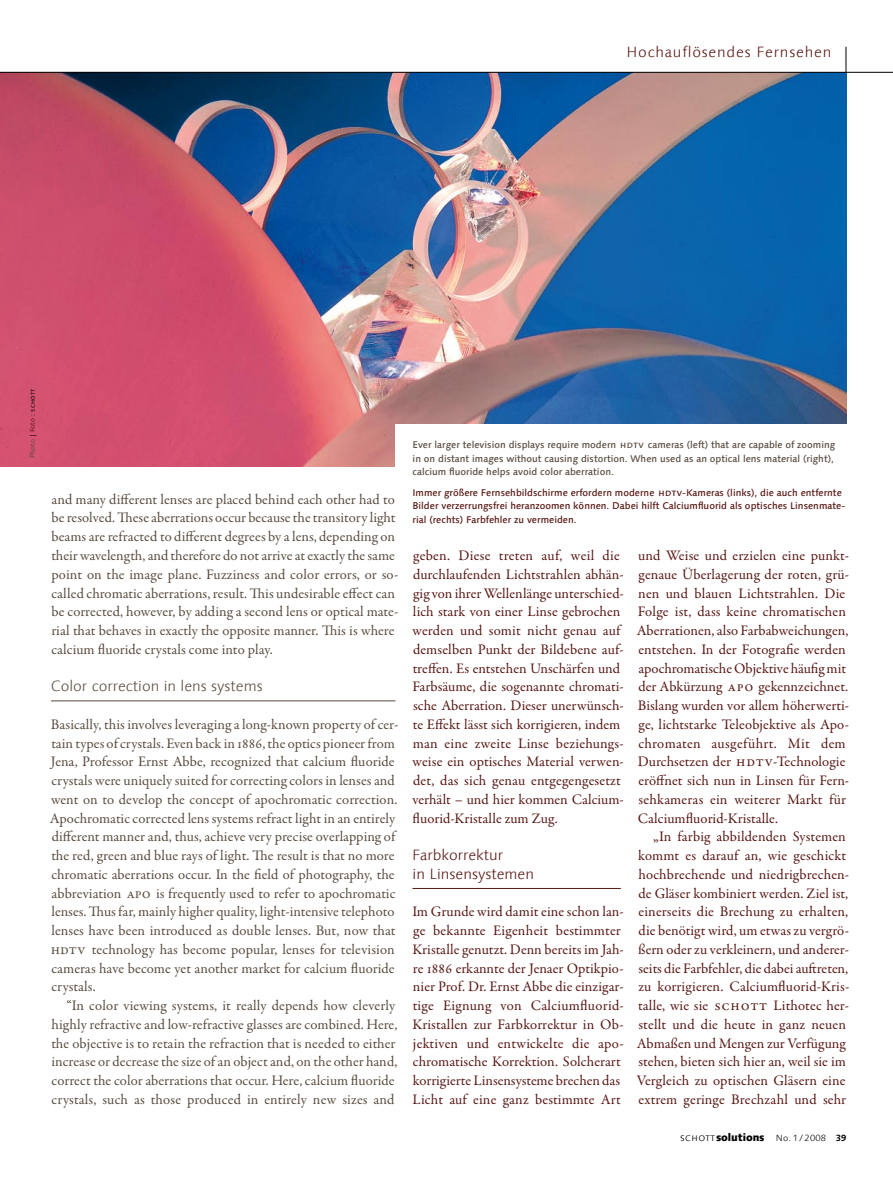
<style>
.page{position:relative;width:893px;height:1191px;background:#fff}
.page>*{position:absolute;margin:0;border:0;box-sizing:border-box;transform-origin:0 0}
.t1{font:300 15px/18.8px "Linotype Syntax Com";color:#571713}
.t2{font:300 15px "Linotype Syntax Com";color:#584b3e}
.t3{font:300 15px "Linotype Syntax Com";letter-spacing:.05em;color:#571713}
.t4{font:14.7px/18.8px "Garamond Premr Pro";letter-spacing:.005em;color:#571713}
.t5{font:14.7px/18.8px "Garamond Premr Pro";letter-spacing:.005em;color:#584b3e}
.t6{font:800 10.5px "Linotype Syntax Com";letter-spacing:-.01em;color:#000}
.t7{font:500 9.75px/13.5px "Linotype Syntax Com";color:#584b3e}
.t8{font:500 9.75px/13.5px "Linotype Syntax Com";color:#571713}
.t9{font:6.75px "Linotype Syntax Com";letter-spacing:.01em;color:#000}
.s1{color:#584b3e}
.s2{color:#571713}
.s3{font-weight:300}
.s4{font-weight:300;font-size:9px}
.s5{font-weight:700;font-size:9px}
</style>
<div class="page">
<img style="left:0;top:73px;width:846px;height:393px">
<div style="left:395px;top:424px;width:455px;height:65px;background:#fff"></div>
<hr style="left:412px;top:888px;width:209px;height:1px;background:#571713">
<hr style="left:51px;top:700px;width:344px;height:1px;background:#584b3e">
<svg style="left:846px;top:47px;width:1px;height:25px"></svg>
<hr style="left:0;top:72px;width:893px;height:1px;background:#000">
<p class="t3" style="left:626px;top:43px;width:206px">Hochauflösendes Fernsehen</p>
<p class="t9" style="left:28px;top:458px;width:70px;rotate:-90deg"><span class="s1">Photo</span> | <span class="s2">Foto</span> : schott</p>
<p class="t5" style="left:51px;top:490px;width:349px">and many different lenses are placed behind each other had to be resolved. These aberrations occur because the transitory light beams are refracted to different degrees by a lens, depending on their wavelength, and therefore do not arrive at exactly the same point on the image plane. Fuzziness and color errors, or so&shy;called chromatic aberrations, result. This undesirable effect can be corrected, however, by adding a second lens or optical mate&shy;rial that behaves in exactly the opposite manner. This is where calcium fluoride crystals come into play.</p>
<p class="t2" style="left:51px;top:677px;width:214px">Color correction in lens systems</p>
<p class="t5" style="left:50px;top:715px;width:350px">Basically, this involves leveraging a long-known property of cer&shy;tain types of crystals. Even back in 1886, the optics pioneer from Jena, Professor Ernst Abbe, recognized that calcium fluoride crystals were uniquely suited for correcting colors in lenses and went on to develop the concept of apochromatic correction.<br>Apochromatic corrected lens systems refract light in an entirely different manner and, thus, achieve very precise overlapping of the red, green and blue rays of light. The result is that no more chromatic aberrations occur. In the field of photography, the abbreviation apo is frequently used to refer to apochromatic lenses. Thus far, mainly higher quality, light-intensive telephoto lenses have been introduced as double lenses. But, now that hdtv technology has become popular, lenses for television cameras have become yet another market for calcium fluoride crystals.</p>
<p class="t5" style="left:51px;top:996px;width:348px;text-indent:15px">“In color viewing systems, it really depends how cleverly highly refractive and low-refractive glasses are combined. Here, the objective is to retain the refraction that is needed to either increase or decrease the size of an object and, on the other hand, correct the color aberrations that occur. Here, calcium fluoride crystals, such as those produced in entirely new sizes and</p>
<p class="t7" style="left:412px;top:438px;width:424px">Ever larger television displays require modern hdtv cameras (left) that are capable of zooming in on distant images without causing distortion. When used as an optical lens material (right), calcium fluoride helps avoid color aberration.</p>
<p class="t8" style="left:412px;top:485px;width:434px">Immer größere Fernsehbildschirme erfordern moderne hdtv-Kameras (links), die auch entfernte<br>Bilder verzerrungsfrei heranzoomen können. Dabei hilft Calciumfluorid als optisches Linsenmate&shy;rial (rechts) Farbfehler zu vermeiden.</p>
<p class="t4" style="left:412px;top:546px;width:213px">geben. Diese treten auf, weil die durchlaufenden Lichtstrahlen abhän&shy;gig von ihrer Wellenlänge unterschied&shy;lich stark von einer Linse gebrochen werden und somit nicht genau auf demselben Punkt der Bildebene auf&shy;treffen. Es entstehen Unschärfen und Farbsäume, die sogenannte chromati&shy;sche Aberration. Dieser unerwünsch&shy;te Effekt lässt sich korrigieren, indem man eine zweite Linse beziehungs&shy;weise ein optisches Material verwen&shy;det, das sich genau entgegengesetzt verhält – und hier kommen Calcium&shy;fluorid-Kristalle zum Zug.</p>
<p class="t1" style="left:412px;top:845px;width:123px">Farbkorrektur<br>in Linsensystemen</p>
<p class="t4" style="left:412px;top:902px;width:213px">Im Grunde wird damit eine schon lan&shy;ge bekannte Eigenheit bestimmter Kristalle genutzt. Denn bereits im Jah&shy;re 1886 erkannte der Jenaer Optikpio&shy;nier Prof. Dr. Ernst Abbe die einzigar&shy;tige Eignung von Calciumfluorid-Kristallen zur Farbkorrektur in Ob&shy;jektiven und entwickelte die apo&shy;chromatische Korrektion. Solcherart korrigierte Linsensysteme brechen das Licht auf eine ganz bestimmte Art</p>
<p class="t4" style="left:637px;top:546px;width:214px">und Weise und erzielen eine punkt&shy;genaue Überlagerung der roten, grü&shy;nen und blauen Lichtstrahlen. Die Folge ist, dass keine chromatischen Aberrationen, also Farbabweichungen, entstehen. In der Fotografie werden apochromatische Objektive häufig mit der Abkürzung apo gekennzeichnet.<br>Bislang wurden vor allem höherwerti&shy;ge, lichtstarke Teleobjektive als Apo&shy;chromaten ausgeführt. Mit dem Durchsetzen der hdtv-Technologie eröffnet sich nun in Linsen für Fern&shy;sehkameras ein weiterer Markt für Calciumfluorid-Kristalle.</p>
<p class="t4" style="left:637px;top:827px;width:214px;text-indent:17px">„In farbig abbildenden Systemen kommt es darauf an, wie geschickt hochbrechende und niedrigbrechen&shy;de Gläser kombiniert werden. Ziel ist, einerseits die Brechung zu erhalten, die benötigt wird, um etwas zu vergrö&shy;ßern oder zu verkleinern, und anderer&shy;seits die Farbfehler, die dabei auftreten, zu korrigieren. Calciumfluorid-Kris&shy;talle, wie sie schott Lithotec her&shy;stellt und die heute in ganz neuen Abmaßen und Mengen zur Verfügung stehen, bieten sich hier an, weil sie im Vergleich zu optischen Gläsern eine extrem geringe Brechzahl und sehr</p>
<p class="t6" style="left:680px;top:1131px;width:168px"><span class="s3">schott</span>solutions <span class="s4">No. 1 / 2008</span> <span class="s5">39</span></p>
</div>
